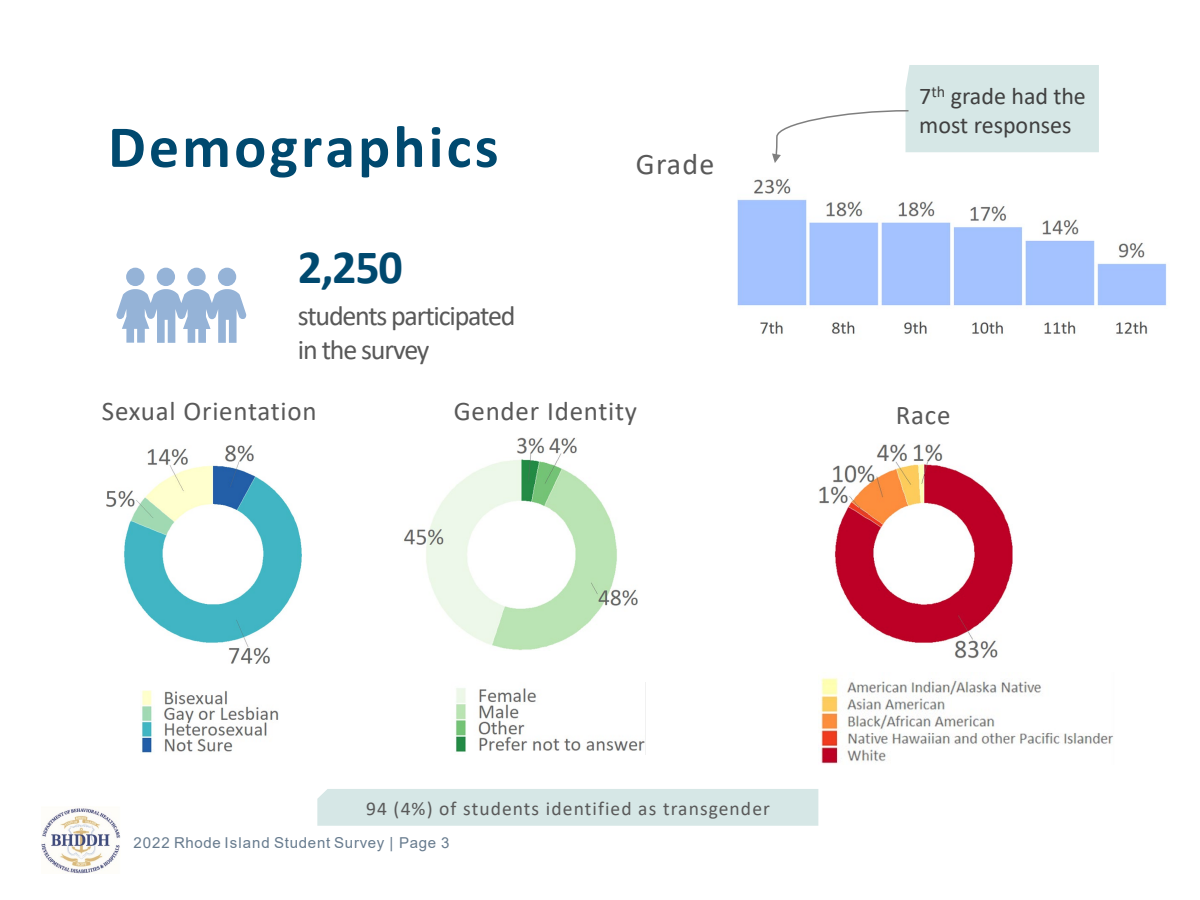
<style>
.page{position:relative;width:1200px;height:900px;background:#fff}
.page>*{position:absolute;margin:0;border:0;box-sizing:border-box;transform-origin:0 0}
.t1{font:700 60px "Calibri";letter-spacing:.05em;color:#00496f}
.t2{font:700 48px "Calibri";color:#00496f}
.t3{font:30px "Calibri";letter-spacing:.04em;color:#595959}
.t4{font:28.05px/33.6px "Calibri";letter-spacing:-.045em;color:#595959}
.t5{font:27px "Calibri";letter-spacing:.025em;color:#595959}
.t6{font:24px/28.8px "Calibri";color:#404040}
.t7{font:19.5px "Calibri";letter-spacing:.055em;color:#595959}
.t8{font:15px "Arial";letter-spacing:.045em;color:#677b8e}
</style>
<div class="page">
<div style="left:317px;top:789px;width:501px;height:37px;background:#d6e7e6"></div>
<div style="left:218px;top:268px;width:18px;height:18px;background:#95b3d7;border-radius:50%"></div>
<svg style="left:116px;top:289px;width:131px;height:54px"></svg>
<div style="left:126px;top:268px;width:18px;height:18px;background:#95b3d7;border-radius:50%"></div>
<div style="left:187px;top:268px;width:19px;height:18px;background:#95b3d7;border-radius:50%"></div>
<div style="left:157px;top:268px;width:18px;height:18px;background:#95b3d7;border-radius:50%"></div>
<img style="left:737px;top:178px;width:430px;height:157px">
<svg style="left:772px;top:65px;width:327px;height:98px"></svg>
<img style="left:141px;top:690px;width:138px;height:63px">
<img style="left:455px;top:682px;width:191px;height:72px">
<img style="left:820px;top:677px;width:294px;height:87px">
<img style="left:106px;top:446px;width:195px;height:218px">
<img style="left:403px;top:437px;width:235px;height:213px">
<img style="left:819px;top:444px;width:194px;height:215px">
<img style="left:42px;top:807px;width:79px;height:66px">
<h2 class="t1" style="left:108px;top:105px;width:392px">Demographics</h2>
<p class="t3" style="left:636px;top:143px;width:80px">Grade</p>
<p class="t6" style="left:919px;top:81px;width:168px">7<sup>th</sup> grade had the most responses</p>
<p class="t2" style="left:298px;top:233px;width:106px">2,250</p>
<p class="t4" style="left:298px;top:298px;width:219px">students participated in the survey</p>
<p class="t5" style="left:102px;top:393px;width:216px">Sexual Orientation</p>
<p class="t5" style="left:454px;top:393px;width:185px">Gender Identity</p>
<p class="t5" style="left:896px;top:396px;width:56px">Race</p>
<p class="t7" style="left:366px;top:795px;width:405px">94 (4%) of students identified as transgender</p>
<p class="t8" style="left:134px;top:833px;width:318px">2022 Rhode Island Student Survey | Page 3</p>
</div>
